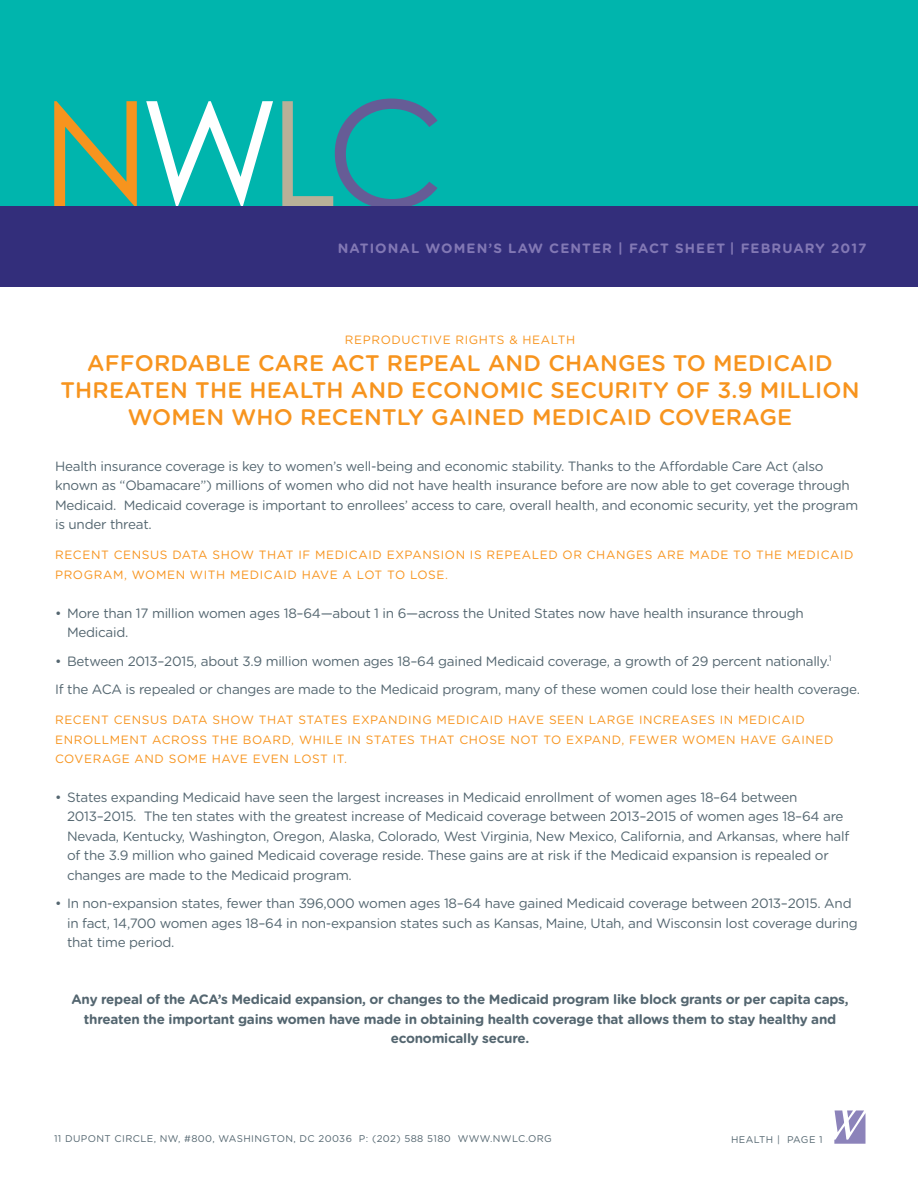
<style>
.page{position:relative;width:918px;height:1188px;background:#fff}
.page>*{position:absolute;margin:0;border:0;box-sizing:border-box;transform-origin:0 0}
.t1{font:500 22.5px/27px "Gotham Rounded";letter-spacing:.01em;color:#f7941e;text-align:center}
.t2{font:13.5px/19.5px "Gotham Rounded";letter-spacing:-.02em;color:#546670}
.t3{font:700 13.5px/19.5px "Gotham Rounded";letter-spacing:-.02em;color:#546670;text-align:center}
.t4{font:700 13.5px "Gotham Rounded";letter-spacing:.08em;color:#8278b4}
.t5{font:12px/19.5px "Gotham Rounded";letter-spacing:.05em;color:#f7941e}
.t6{font:9.75px "Gotham Rounded";letter-spacing:.04em;color:#546670}
</style>
<div class="page">
<svg style="left:834px;top:1110px;width:32px;height:34px"></svg>
<div style="left:0;top:0;width:918px;height:287px;background:#00b5ad"></div>
<svg style="left:282px;top:99px;width:156px;height:107px"></svg>
<svg style="left:146px;top:101px;width:127px;height:105px"></svg>
<svg style="left:54px;top:101px;width:83px;height:105px"></svg>
<div style="left:0;top:206px;width:918px;height:81px;background:#332e7b"></div>
<p class="t4" style="left:338px;top:238px;width:530px">NATIONAL WOMEN’S LAW CENTER | FACT SHEET | FEBRUARY 2017</p>
<p class="t5" style="left:345px;top:330px;width:232px">REPRODUCTIVE RIGHTS &amp; HEALTH</p>
<h1 class="t1" style="left:60px;top:349px;width:801px">AFFORDABLE CARE ACT REPEAL AND CHANGES TO MEDICAID<br>THREATEN THE HEALTH AND ECONOMIC SECURITY OF 3.9 MILLION<br>WOMEN WHO RECENTLY GAINED MEDICAID COVERAGE</h1>
<p class="t2" style="left:55px;top:456px;width:805px">Health insurance coverage is key to women’s well-being and economic stability. Thanks to the Affordable Care Act (also known as “Obamacare”) millions of women who did not have health insurance before are now able to get coverage through Medicaid. Medicaid coverage is important to enrollees’ access to care, overall health, and economic security, yet the program is under threat.</p>
<p class="t5" style="left:55px;top:545px;width:800px">RECENT CENSUS DATA SHOW THAT IF MEDICAID EXPANSION IS REPEALED OR CHANGES ARE MADE TO THE MEDICAID<br>PROGRAM, WOMEN WITH MEDICAID HAVE A LOT TO LOSE.</p>
<p class="t2" style="left:67px;top:603px;width:738px;text-indent:-12px">• More than 17 million women ages 18–64—about 1 in 6—across the United States now have health insurance through<br>Medicaid.</p>
<p class="t2" style="left:55px;top:646px;width:806px;line-height:28.3px">• Between 2013–2015, about 3.9 million women ages 18–64 gained Medicaid coverage, a growth of 29 percent nationally.<sup>1<br></sup>If the ACA is repealed or changes are made to the Medicaid program, many of these women could lose their health coverage.</p>
<p class="t5" style="left:55px;top:710px;width:780px">RECENT CENSUS DATA SHOW THAT STATES EXPANDING MEDICAID HAVE SEEN LARGE INCREASES IN MEDICAID<br>ENROLLMENT ACROSS THE BOARD, WHILE IN STATES THAT CHOSE NOT TO EXPAND, FEWER WOMEN HAVE GAINED<br>COVERAGE AND SOME HAVE EVEN LOST IT.</p>
<p class="t2" style="left:67px;top:787px;width:784px;text-indent:-12px">• States expanding Medicaid have seen the largest increases in Medicaid enrollment of women ages 18–64 between 2013–2015. The ten states with the greatest increase of Medicaid coverage between 2013–2015 of women ages 18–64 are Nevada, Kentucky, Washington, Oregon, Alaska, Colorado, West Virginia, New Mexico, California, and Arkansas, where half of the 3.9 million who gained Medicaid coverage reside. These gains are at risk if the Medicaid expansion is repealed or changes are made to the Medicaid program.</p>
<p class="t2" style="left:67px;top:893px;width:792px;text-indent:-12px">• In non-expansion states, fewer than 396,000 women ages 18–64 have gained Medicaid coverage between 2013–2015. And in fact, 14,700 women ages 18–64 in non-expansion states such as Kansas, Maine, Utah, and Wisconsin lost coverage during that time period.</p>
<p class="t3" style="left:72px;top:989px;width:779px">Any repeal of the ACA’s Medicaid expansion, or changes to the Medicaid program like block grants or per capita caps, threaten the important gains women have made in obtaining health coverage that allows them to stay healthy and economically secure.</p>
<p class="t6" style="left:54px;top:1132px;width:499px">11 DUPONT CIRCLE, NW, #800, WASHINGTON, DC 20036 P: (202) 588 5180 WWW.NWLC.ORG</p>
<p class="t6" style="left:731px;top:1133px;width:93px">HEALTH | PAGE 1</p>
</div>
